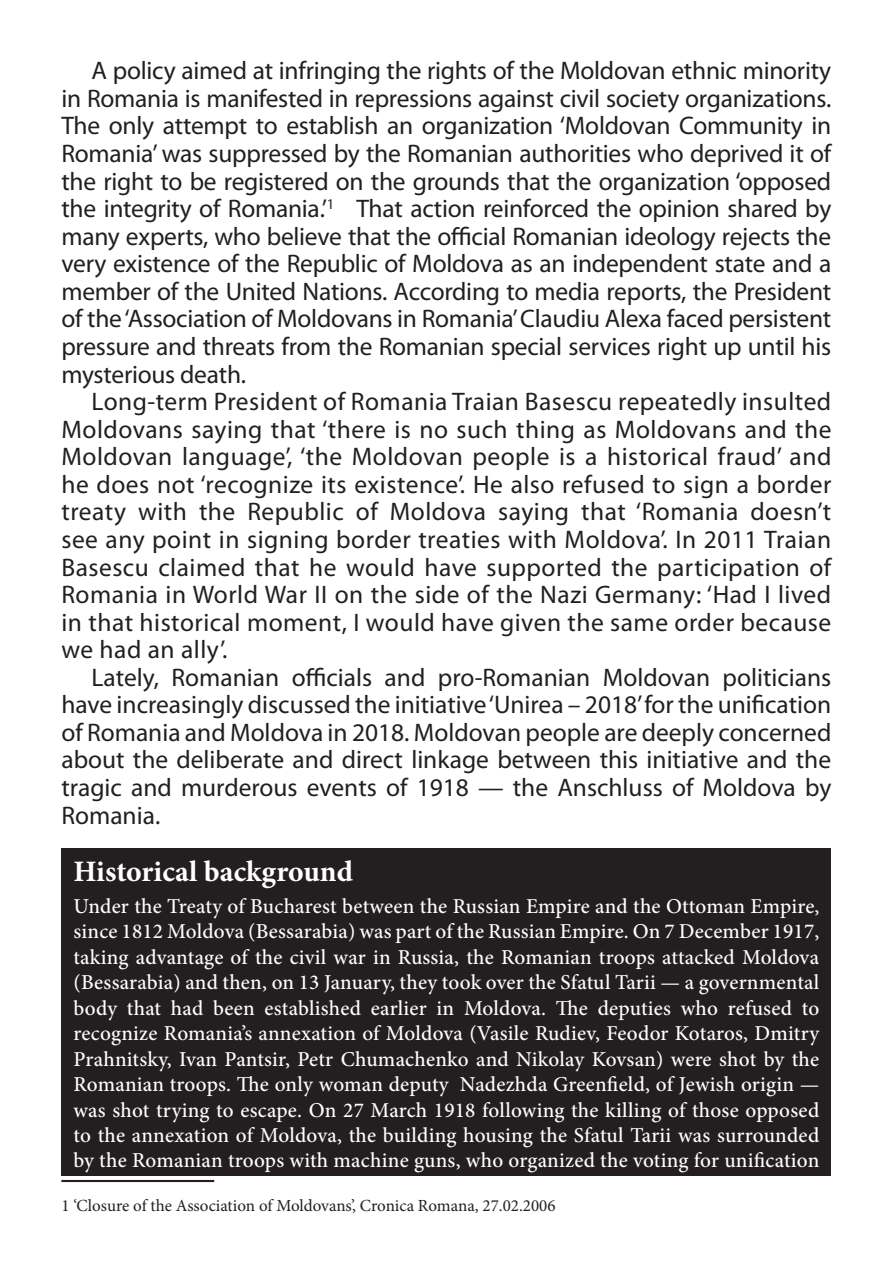
<style>
.page{position:relative;width:893px;height:1263px;background:#fff}
.page>*{position:absolute;margin:0;border:0;box-sizing:border-box;transform-origin:0 0}
.t1{font:700 29.7px "Minion Pro";color:#fff}
.t2{font:25.5px/27.6px "Myriad Pro";color:#231f20;text-align:justify}
.t3{font:500 21.15px/25.5px "Minion Pro";letter-spacing:.01em;color:#fff;text-align:justify}
.t4{font:16.95px "Minion Pro";color:#231f20}
</style>
<div class="page">
<div style="left:61px;top:848px;width:770px;height:328px;background:#231f20"></div>
<hr style="left:61px;top:1180px;width:153px;height:2px;background:#231f20">
<p class="t2" style="left:61px;top:58px;width:771px;text-indent:30px">A policy aimed at infringing the rights of the Moldovan ethnic minority in Romania is manifested in repressions against civil society organizations.<br>The only attempt to establish an organization ‘Moldovan Community in Romania’ was suppressed by the Romanian authorities who deprived it of the right to be registered on the grounds that the organization ‘opposed the integrity of Romania.’<sup>1</sup> That action reinforced the opinion shared by many experts, who believe that the official Romanian ideology rejects the very existence of the Republic of Moldova as an independent state and a member of the United Nations. According to media reports, the President of the ‘Association of Moldovans in Romania’ Claudiu Alexa faced persistent pressure and threats from the Romanian special services right up until his mysterious death.</p>
<p class="t2" style="left:61px;top:389px;width:771px;text-indent:30px">Long-term President of Romania Traian Basescu repeatedly insulted Moldovans saying that ‘there is no such thing as Moldovans and the Moldovan language’, ‘the Moldovan people is a historical fraud’ and he does not ‘recognize its existence’. He also refused to sign a border treaty with the Republic of Moldova saying that ‘Romania doesn’t see any point in signing border treaties with Moldova’. In 2011 Traian Basescu claimed that he would have supported the participation of Romania in World War II on the side of the Nazi Germany: ‘Had I lived in that historical moment, I would have given the same order because we had an ally’.</p>
<p class="t2" style="left:61px;top:665px;width:771px;text-indent:30px">Lately, Romanian officials and pro-Romanian Moldovan politicians have increasingly discussed the initiative ‘Unirea – 2018’ for the unification of Romania and Moldova in 2018. Moldovan people are deeply concerned about the deliberate and direct linkage between this initiative and the tragic and murderous events of 1918 — the Anschluss of Moldova by Romania.</p>
<p class="t1" style="left:73px;top:860px;width:281px">Historical background</p>
<p class="t3" style="left:73px;top:895px;width:747px">Under the Treaty of Bucharest between the Russian Empire and the Ottoman Empire, since 1812 Moldova (Bessarabia) was part of the Russian Empire. On 7 December 1917, taking advantage of the civil war in Russia, the Romanian troops attacked Moldova (Bessarabia) and then, on 13 January, they took over the Sfatul Tarii — a governmental body that had been established earlier in Moldova. The deputies who refused to recognize Romania’s annexation of Moldova (Vasile Rudiev, Feodor Kotaros, Dmitry Prahnitsky, Ivan Pantsir, Petr Chumachenko and Nikolay Kovsan) were shot by the Romanian troops. The only woman deputy Nadezhda Greenfield, of Jewish origin — was shot trying to escape. On 27 March 1918 following the killing of those opposed to the annexation of Moldova, the building housing the Sfatul Tarii was surrounded by the Romanian troops with machine guns, who organized the voting for unification</p>
<p class="t4" style="left:61px;top:1199px;width:496px">1 ‘Closure of the Association of Moldovans’, Cronica Romana, 27.02.2006</p>
</div>
